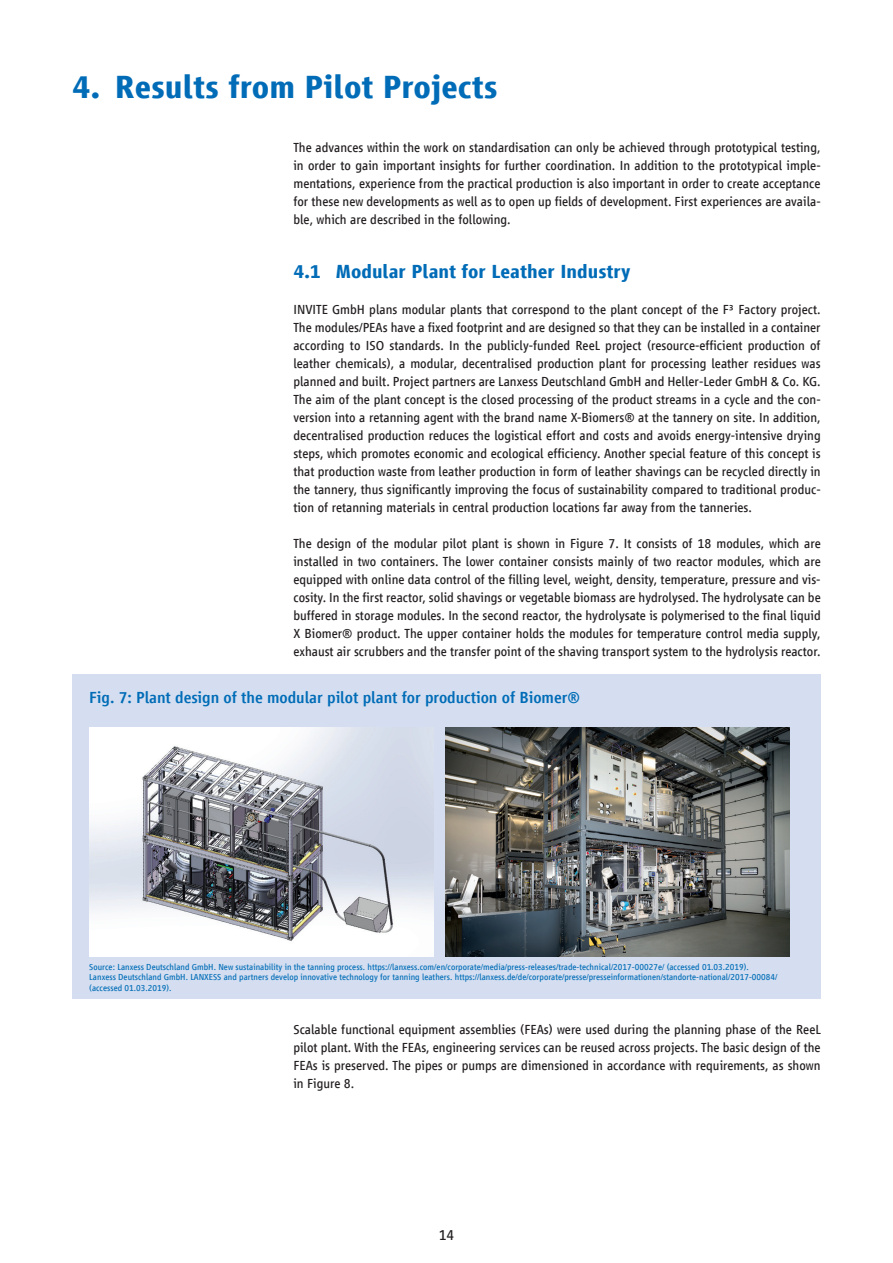
<style>
.page{position:relative;width:893px;height:1263px;background:#fff}
.page>*{position:absolute;margin:0;border:0;box-sizing:border-box;transform-origin:0 0}
.t1{font:700 33px "Vialog LT Com";color:#006cb7}
.t2{font:700 19.5px "Vialog LT Com";color:#006cb7}
.t3{font:500 16.5px "Vialog LT Com";letter-spacing:-.005em;color:#006cb7}
.t4{font:15px "Vialog LT Com";color:#231f20}
.t5{font:13.5px/18px "Vialog LT Com";color:#231f20;text-align:justify}
.t6{font:9px/10.8px "Vialog LT Com";color:#006cb7}
</style>
<div class="page">
<div style="left:72px;top:674px;width:749px;height:324px;background:#d4def0"></div>
<img style="left:89px;top:727px;width:345px;height:230px">
<img style="left:445px;top:727px;width:345px;height:230px">
<h1 class="t1" style="left:72px;top:69px;width:427px">4. Results from Pilot Projects</h1>
<p class="t5" style="left:293px;top:139px;width:529px">The advances within the work on standardisation can only be achieved through prototypical testing, in order to gain important insights for further coordination. In addition to the prototypical imple&shy;mentations, experience from the practical production is also important in order to create acceptance for these new developments as well as to open up fields of development. First experiences are availa&shy;ble, which are described in the following.</p>
<h2 class="t2" style="left:293px;top:261px;width:338px">4.1 Modular Plant for Leather Industry</h2>
<p class="t5" style="left:293px;top:301px;width:529px">INVITE GmbH plans modular plants that correspond to the plant concept of the F³ Factory project.<br>The modules/PEAs have a fixed footprint and are designed so that they can be installed in a container according to ISO standards. In the publicly-funded ReeL project (resource-efficient production of leather chemicals), a modular, decentralised production plant for processing leather residues was planned and built. Project partners are Lanxess Deutschland GmbH and Heller-Leder GmbH &amp; Co. KG.<br>The aim of the plant concept is the closed processing of the product streams in a cycle and the con&shy;version into a retanning agent with the brand name X-Biomers® at the tannery on site. In addition, decentralised production reduces the logistical effort and costs and avoids energy-intensive drying steps, which promotes economic and ecological efficiency. Another special feature of this concept is that production waste from leather production in form of leather shavings can be recycled directly in the tannery, thus significantly improving the focus of sustainability compared to traditional produc&shy;tion of retanning materials in central production locations far away from the tanneries.</p>
<p class="t5" style="left:293px;top:535px;width:529px">The design of the modular pilot plant is shown in Figure 7. It consists of 18 modules, which are installed in two containers. The lower container consists mainly of two reactor modules, which are equipped with online data control of the filling level, weight, density, temperature, pressure and vis&shy;cosity. In the first reactor, solid shavings or vegetable biomass are hydrolysed. The hydrolysate can be buffered in storage modules. In the second reactor, the hydrolysate is polymerised to the final liquid X Biomer® product. The upper container holds the modules for temperature control media supply, exhaust air scrubbers and the transfer point of the shaving transport system to the hydrolysis reactor.</p>
<p class="t3" style="left:89px;top:688px;width:492px">Fig. 7: Plant design of the modular pilot plant for production of Biomer®</p>
<p class="t6" style="left:89px;top:961px;width:690px">Source: Lanxess Deutschland GmbH. New sustainability in the tanning process. https://lanxess.com/en/corporate/media/press-releases/trade-technical/2017-00027e/ (accessed 01.03.2019).<br>Lanxess Deutschland GmbH. LANXESS and partners develop innovative technology for tanning leathers. https://lanxess.de/de/corporate/presse/presseinformationen/standorte-national/2017-00084/ (accessed 01.03.2019).</p>
<p class="t5" style="left:293px;top:1021px;width:529px">Scalable functional equipment assemblies (FEAs) were used during the planning phase of the ReeL pilot plant. With the FEAs, engineering services can be reused across projects. The basic design of the FEAs is preserved. The pipes or pumps are dimensioned in accordance with requirements, as shown in Figure 8.</p>
<p class="t4" style="left:439px;top:1226px;width:17px">14</p>
</div>
